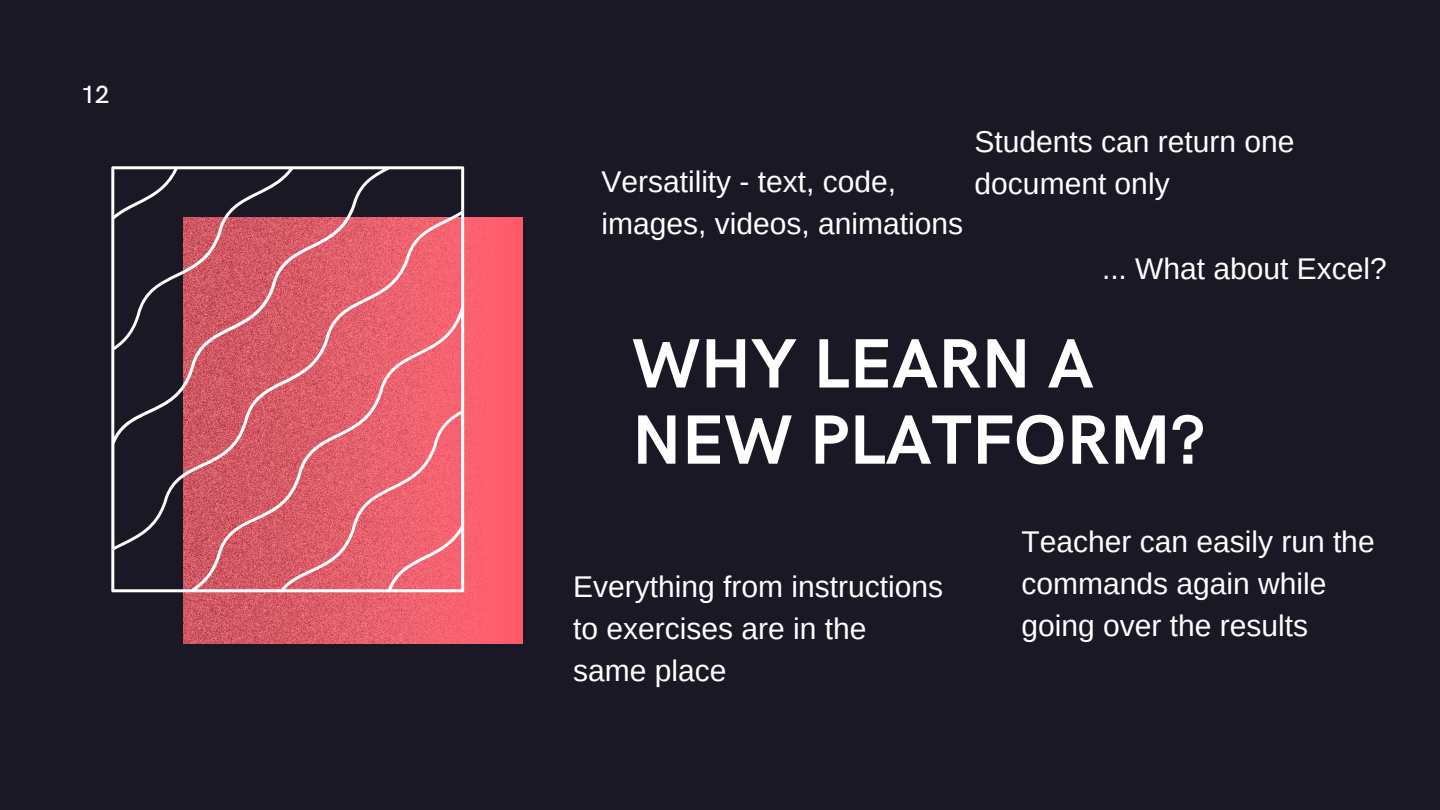
<style>
.page{position:relative;width:1440px;height:810px;background:#191824}
.page>*{position:absolute;margin:0;border:0;box-sizing:border-box;transform-origin:0 0}
.t1{font:700 70px/76.2px "HK Grotesk";color:#fff}
.t2{font:30px/42px "Arimo";color:#fff}
.t3{font:500 25px "HK Grotesk";color:#fff}
</style>
<div class="page">
<img style="left:183px;top:218px;width:339px;height:426px">
<svg style="left:111px;top:166px;width:353px;height:426px"></svg>
<p class="t3" style="left:81px;top:81px;width:30px">12</p>
<p class="t2" style="left:601px;top:161px;width:363px">Versatility - text, code, images, videos, animations</p>
<p class="t2" style="left:975px;top:120px;width:321px">Students can return one document only</p>
<p class="t2" style="left:1102px;top:247px;width:286px">... What about Excel?</p>
<h1 class="t1" style="left:632px;top:328px;width:575px">WHY LEARN A<br>NEW PLATFORM?</h1>
<p class="t2" style="left:573px;top:566px;width:371px">Everything from instructions to exercises are in the same place</p>
<p class="t2" style="left:1021px;top:521px;width:355px">Teacher can easily run the commands again while going over the results</p>
</div>
